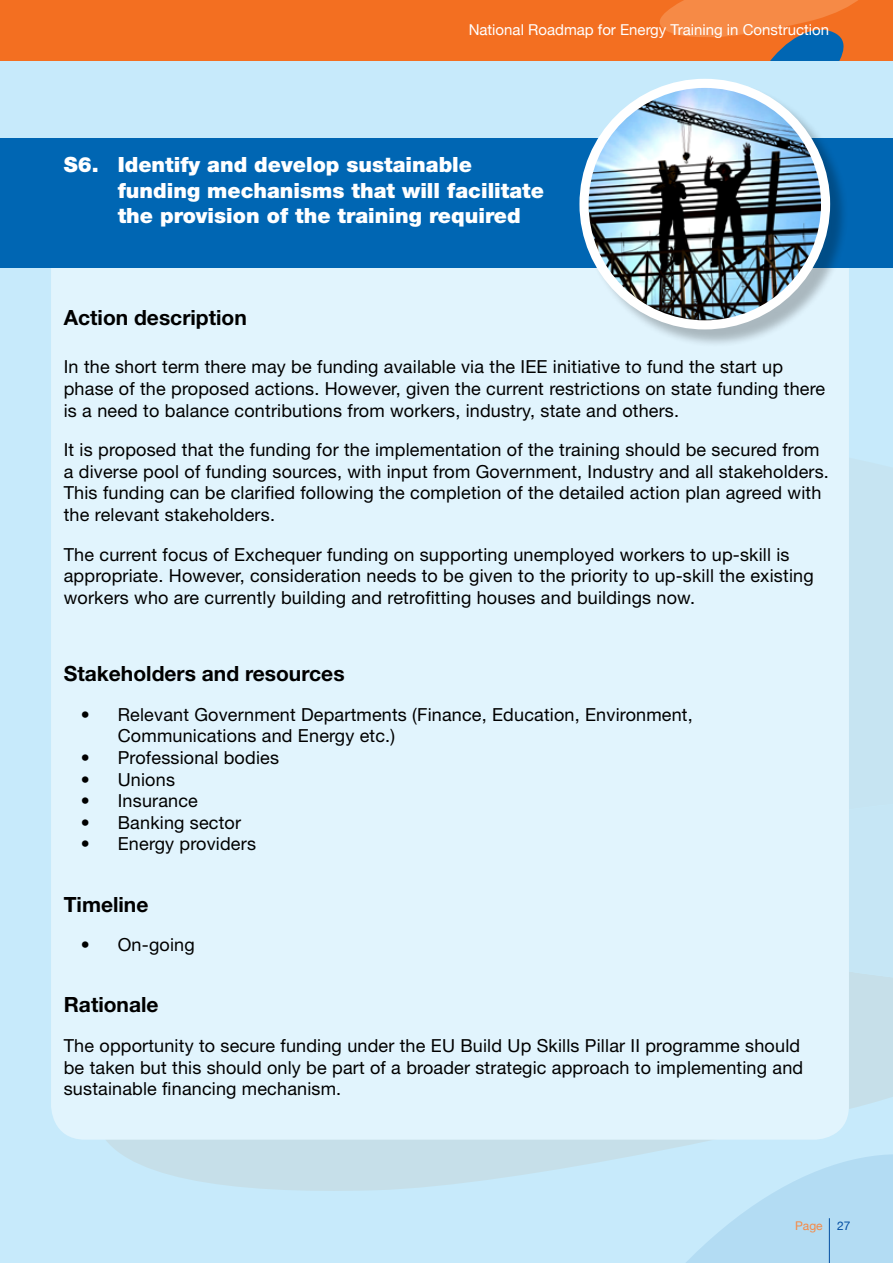
<style>
.page{position:relative;width:893px;height:1263px;background:#c7eafb}
.page>*{position:absolute;margin:0;border:0;box-sizing:border-box;transform-origin:0 0}
.t1{font:900 21px/25.2px "Helvetica Neue LT Std";color:#fff}
.t2{font:700 21px "Helvetica Neue LT Std";color:#000}
.t3{font:18px/21.6px "Helvetica Neue LT Std";letter-spacing:.01em;color:#000}
.t4{font:15px "Helvetica Neue";color:#fff}
.t5{font:12px "Helvetica Neue";color:#f68a46}
.s1{color:#034ea2}
</style>
<div class="page">
<svg style="left:686px;top:1194px;width:207px;height:69px;fill:#b3dcf3"></svg>
<svg style="left:106px;top:986px;width:787px;height:208px;fill:#c6dfe9"></svg>
<svg style="left:849px;top:972px;width:44px;height:14px"></svg>
<div style="left:51px;top:197px;width:798px;height:943px;background:#e1f4fd;border-radius:34px"></div>
<div style="left:0;top:138px;width:893px;height:130px;background:#0066b3"></div>
<hr style="left:829px;top:1218px;width:1px;height:45px;background:#034ea2">
<div style="left:0;top:0;width:893px;height:61px;background:#f36f21"></div>
<svg style="left:659px;top:0;width:199px;height:61px"></svg>
<div style="left:582px;top:81px;width:266px;height:267px;background:#000;opacity:.25"></div>
<img style="left:584px;top:83px;width:242px;height:242px;border-radius:121px">
<div style="left:579px;top:79px;width:251px;height:250px;border:9px solid #fff;border-radius:50%"></div>
<p class="t4" style="left:469px;top:19px;width:362px">National Roadmap for Energy Training in Construction</p>
<p class="t1" style="left:118px;top:152px;width:428px;text-indent:-54px">S6. Identify and develop sustainable funding mechanisms that will facilitate the provision of the training required</p>
<p class="t2" style="left:64px;top:304px;width:185px">Action description</p>
<p class="t3" style="left:64px;top:356px;width:763px">In the short term there may be funding available via the IEE initiative to fund the start up phase of the proposed actions. However, given the current restrictions on state funding there is a need to balance contributions from workers, industry, state and others.</p>
<p class="t3" style="left:64px;top:439px;width:767px">It is proposed that the funding for the implementation of the training should be secured from a diverse pool of funding sources, with input from Government, Industry and all stakeholders.<br>This funding can be clarified following the completion of the detailed action plan agreed with the relevant stakeholders.</p>
<p class="t3" style="left:64px;top:543px;width:751px">The current focus of Exchequer funding on supporting unemployed workers to up-skill is appropriate. However, consideration needs to be given to the priority to up-skill the existing workers who are currently building and retrofitting houses and buildings now.</p>
<p class="t2" style="left:64px;top:661px;width:282px">Stakeholders and resources</p>
<p class="t3" style="left:118px;top:703px;width:577px;text-indent:-37px">• Relevant Government Departments (Finance, Education, Environment,<br>Communications and Energy etc.)</p>
<p class="t3" style="left:81px;top:746px;width:200px">• Professional bodies</p>
<p class="t3" style="left:81px;top:768px;width:96px">• Unions</p>
<p class="t3" style="left:81px;top:790px;width:119px">• Insurance</p>
<p class="t3" style="left:81px;top:811px;width:162px">• Banking sector</p>
<p class="t3" style="left:81px;top:833px;width:177px">• Energy providers</p>
<p class="t2" style="left:64px;top:891px;width:86px">Timeline</p>
<p class="t3" style="left:81px;top:934px;width:115px">• On-going</p>
<p class="t2" style="left:64px;top:992px;width:96px">Rationale</p>
<p class="t3" style="left:64px;top:1034px;width:741px">The opportunity to secure funding under the EU Build Up Skills Pillar II programme should be taken but this should only be part of a broader strategic approach to implementing and sustainable financing mechanism.</p>
<p class="t5" style="left:795px;top:1217px;width:57px">Page <span class="s1">27</span></p>
</div>
